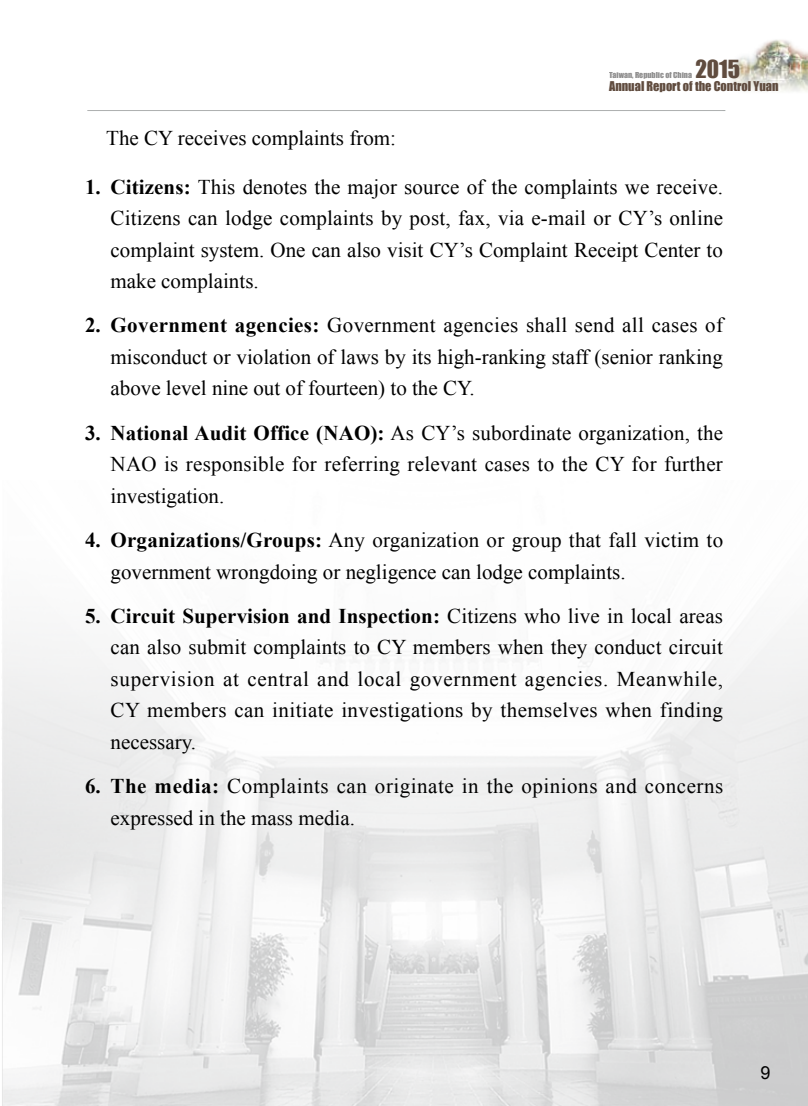
<style>
.page{position:relative;width:808px;height:1106px;background:#fff}
.page>*{position:absolute;margin:0;border:0;box-sizing:border-box;transform-origin:0 0}
.t1{font:22.95px "Impact";color:#604c3f}
.t2{font:21px/31.5px "Times New Roman";color:#000;text-align:justify}
.t3{font:21px/31.5px "Times New Roman";letter-spacing:.025em;color:#000}
.t4{font:18px "Arial";color:#000}
.t5{font:12.3px "Impact";color:#604c3f}
.t6{font:7.95px "Impact";color:#727171}
.s1{font-weight:700}
</style>
<div class="page">
<img style="left:728px;top:39px;width:80px;height:53px">
<hr style="left:86px;top:109px;width:642px;height:4px;background:#528e90;opacity:.75">
<img style="left:2px;top:633px;width:806px;height:473px">
<p class="t1" style="left:695px;top:52px;width:46px">2015</p>
<p class="t6" style="left:609px;top:69px;width:84px">Taiwan, Republic of China</p>
<p class="t5" style="left:609px;top:77px;width:171px">Annual Report of the Control Yuan</p>
<p class="t2" style="left:106px;top:122px;width:291px">The CY receives complaints from:</p>
<p class="t2" style="left:111px;top:170px;width:614px;text-indent:-26px"><span class="s1">1. Citizens:</span> This denotes the major source of the complaints we receive.<br>Citizens can lodge complaints by post, fax, via e-mail or CY’s online complaint system. One can also visit CY’s Complaint Receipt Center to make complaints.</p>
<p class="t2" style="left:111px;top:309px;width:614px;text-indent:-26px"><span class="s1">2. Government agencies:</span> Government agencies shall send all cases of misconduct or violation of laws by its high-ranking staff (senior ranking above level nine out of fourteen) to the CY.</p>
<p class="t2" style="left:111px;top:416px;width:614px;text-indent:-26px"><span class="s1">3. National Audit Office (NAO):</span> As CY’s subordinate organization, the NAO is responsible for referring relevant cases to the CY for further investigation.</p>
<p class="t2" style="left:111px;top:524px;width:614px;text-indent:-26px"><span class="s1">4. Organizations/Groups:</span> Any organization or group that fall victim to government wrongdoing or negligence can lodge complaints.</p>
<p class="t2" style="left:111px;top:599px;width:614px;text-indent:-26px"><span class="s1">5. Circuit Supervision and Inspection:</span> Citizens who live in local areas can also submit complaints to CY members when they conduct circuit supervision at central and local government agencies. Meanwhile, CY members can initiate investigations by themselves when finding necessary.</p>
<p class="t3" style="left:111px;top:770px;width:614px;text-indent:-26px"><span class="s1">6. The media:</span> Complaints can originate in the opinions and concerns expressed in the mass media.</p>
<p class="t4" style="left:760px;top:1060px;width:12px">9</p>
</div>
